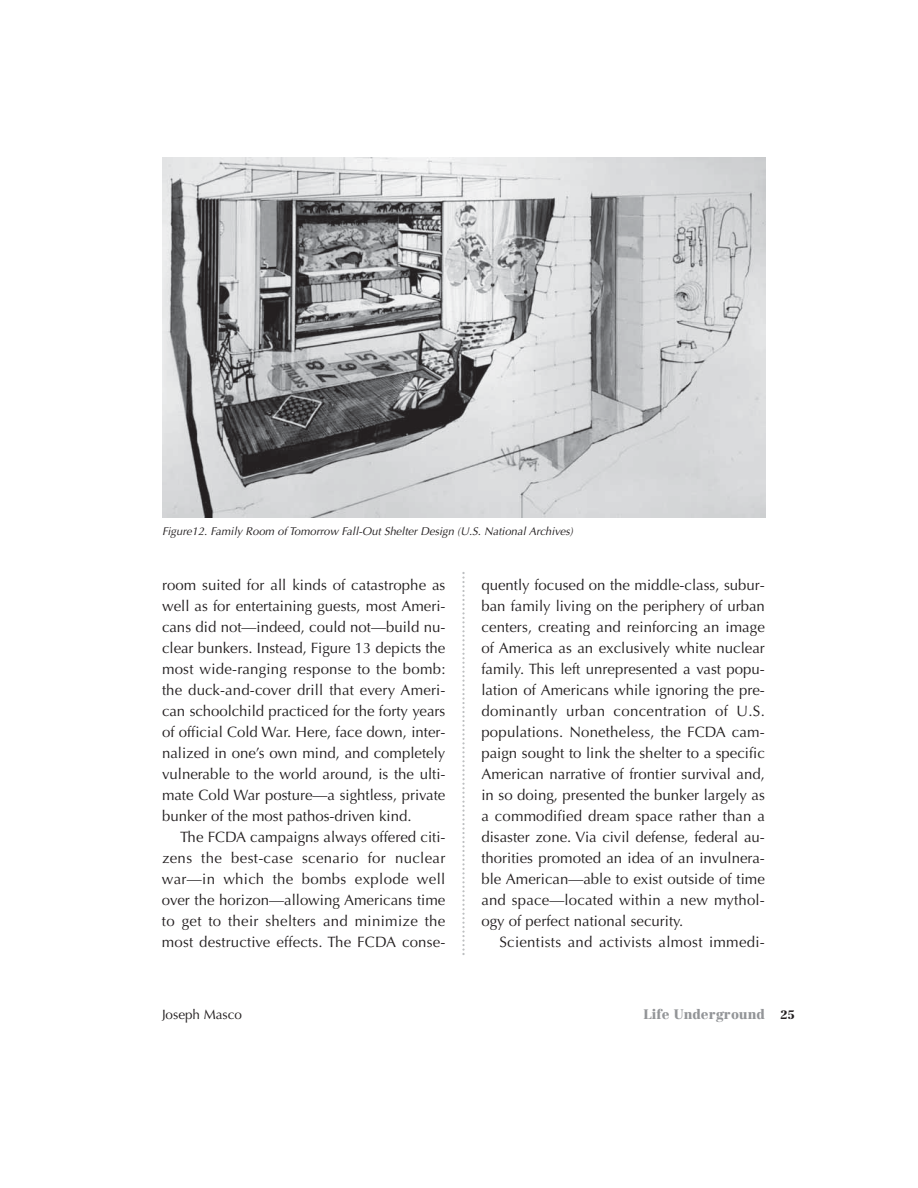
<style>
.page{position:relative;width:918px;height:1188px;background:#fff}
.page>*{position:absolute;margin:0;border:0;box-sizing:border-box;transform-origin:0 0}
.t1{font:15px/21px "Optima";letter-spacing:.01em;color:#231f20;text-align:justify}
.t2{font:900 13.5px "Centennial";color:#939598}
.t3{font:13.5px "Optima";color:#231f20}
.t4{font:italic 11.25px "Optima";color:#231f20}
.s1{font-size:12px;color:#231f20}
</style>
<div class="page">
<svg style="left:462px;top:572px;width:3px;height:383px"></svg>
<img style="left:162px;top:158px;width:603px;height:360px">
<p class="t4" style="left:162px;top:526px;width:413px">Figure12. Family Room of Tomorrow Fall-Out Shelter Design (U.S. National Archives)</p>
<p class="t1" style="left:162px;top:575px;width:285px">room suited for all kinds of catastrophe as well as for entertaining guests, most Ameri&shy;cans did not—indeed, could not—build nu&shy;clear bunkers. Instead, Figure 13 depicts the most wide-ranging response to the bomb: the duck-and-cover drill that every Ameri&shy;can schoolchild practiced for the forty years of official Cold War. Here, face down, inter&shy;nalized in one’s own mind, and completely vulnerable to the world around, is the ulti&shy;mate Cold War posture—a sightless, private bunker of the most pathos-driven kind.</p>
<p class="t1" style="left:162px;top:827px;width:285px;text-indent:18px">The FCDA campaigns always offered citi&shy;zens the best-case scenario for nuclear war—in which the bombs explode well over the horizon—allowing Americans time to get to their shelters and minimize the most destructive effects. The FCDA conse-</p>
<p class="t1" style="left:481px;top:575px;width:285px">quently focused on the middle-class, subur&shy;ban family living on the periphery of urban centers, creating and reinforcing an image of America as an exclusively white nuclear family. This left unrepresented a vast popu&shy;lation of Americans while ignoring the pre&shy;dominantly urban concentration of U.S. populations. Nonetheless, the FCDA cam&shy;paign sought to link the shelter to a specific American narrative of frontier survival and, in so doing, presented the bunker largely as a commodified dream space rather than a disaster zone. Via civil defense, federal au&shy;thorities promoted an idea of an invulnera&shy;ble American—able to exist outside of time and space—located within a new mythol&shy;ogy of perfect national security.</p>
<p class="t1" style="left:499px;top:932px;width:267px">Scientists and activists almost immedi-</p>
<p class="t3" style="left:162px;top:1008px;width:82px">Joseph Masco</p>
<p class="t2" style="left:643px;top:1008px;width:153px">Life Underground <span class="s1">25</span></p>
</div>
